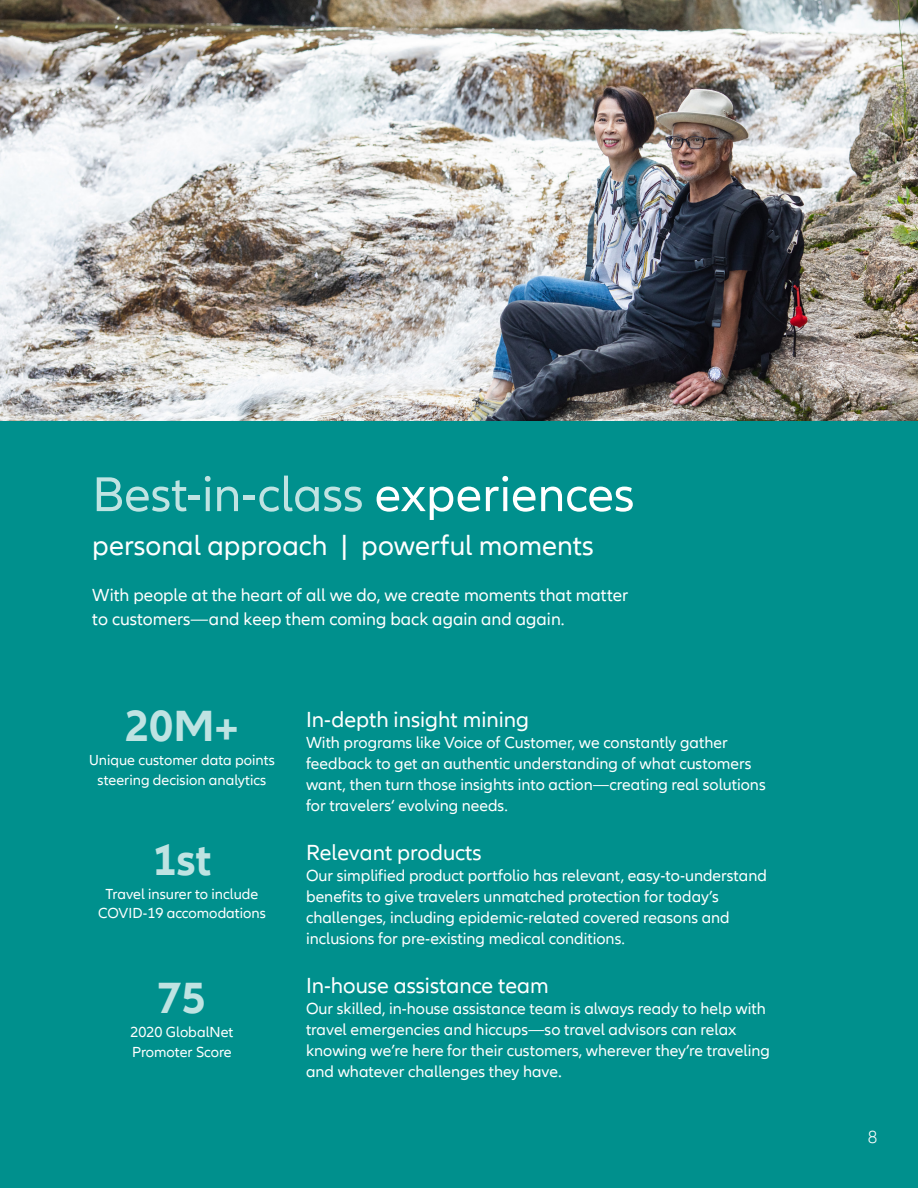
<style>
.page{position:relative;width:918px;height:1188px;background:#fff}
.page>*{position:absolute;margin:0;border:0;box-sizing:border-box;transform-origin:0 0}
.t1{font:50.7px "Allianz Neo";color:#bfe3e2}
.t2{font:700 45px "Allianz Neo";color:#bfe3e2}
.t3{font:28.65px "Allianz Neo";color:#fff}
.t4{font:22.5px "Allianz Neo";color:#fff}
.t5{font:18px/24px "Allianz Neo";color:#fff}
.t6{font:300 18px "Allianz Neo";color:#fff}
.t7{font:16.5px/21.1px "Allianz Neo";color:#fff}
.t8{font:15px/19.5px "Allianz Neo";color:#fff;text-align:center}
.s1{color:#fff}
.s2{font-size:18px}
</style>
<div class="page">
<div style="left:0;top:244px;width:918px;height:944px;background:#00908d"></div>
<img style="left:0;top:0;width:918px;height:420px">
<h1 class="t1" style="left:92px;top:465px;width:544px">Best-in-class <span class="s1">experiences</span></h1>
<h3 class="t3" style="left:92px;top:529px;width:503px">personal approach | powerful moments</h3>
<p class="t5" style="left:92px;top:584px;width:538px">With people at the heart of all we do, we create moments that matter to customers—and keep them coming back again and again.</p>
<h2 class="t2" style="left:125px;top:700px;width:115px">20M+</h2>
<p class="t8" style="left:89px;top:751px;width:187px">Unique customer data points steering decision analytics</p>
<h2 class="t2" style="left:152px;top:834px;width:60px">1st</h2>
<p class="t8" style="left:98px;top:885px;width:169px">Travel insurer to include<br>COVID-19 accomodations</p>
<h2 class="t2" style="left:158px;top:972px;width:50px">75</h2>
<p class="t8" style="left:131px;top:1023px;width:104px;text-align:left">2020 GlobalNet<br>Promoter Score</p>
<h3 class="t4" style="left:306px;top:706px;width:225px">In-depth insight mining</h3>
<p class="t7" style="left:306px;top:732px;width:461px">With programs like Voice of Customer, we constantly gather feedback to get an authentic understanding of what customers want, then turn those insights into action—creating real solutions for travelers‘ evolving needs.</p>
<h3 class="t4" style="left:306px;top:839px;width:177px">Relevant products</h3>
<p class="t7" style="left:306px;top:865px;width:462px">Our simplified product portfolio has relevant, easy-to-understand benefits to give travelers unmatched protection for today’s challenges, including epidemic-related covered reasons and inclusions for pre-existing medical conditions.</p>
<h3 class="t4" style="left:306px;top:973px;width:244px">In-house assistance team</h3>
<p class="t7" style="left:306px;top:998px;width:465px">Our skilled, in-house assistance team is always ready to help with travel emergencies and hiccups—so travel advisors can relax knowing we’re here for their customers, wherever they’re traveling and whatever challenges they have<span class="s2">.</span></p>
<p class="t6" style="left:868px;top:1127px;width:11px">8</p>
</div>
